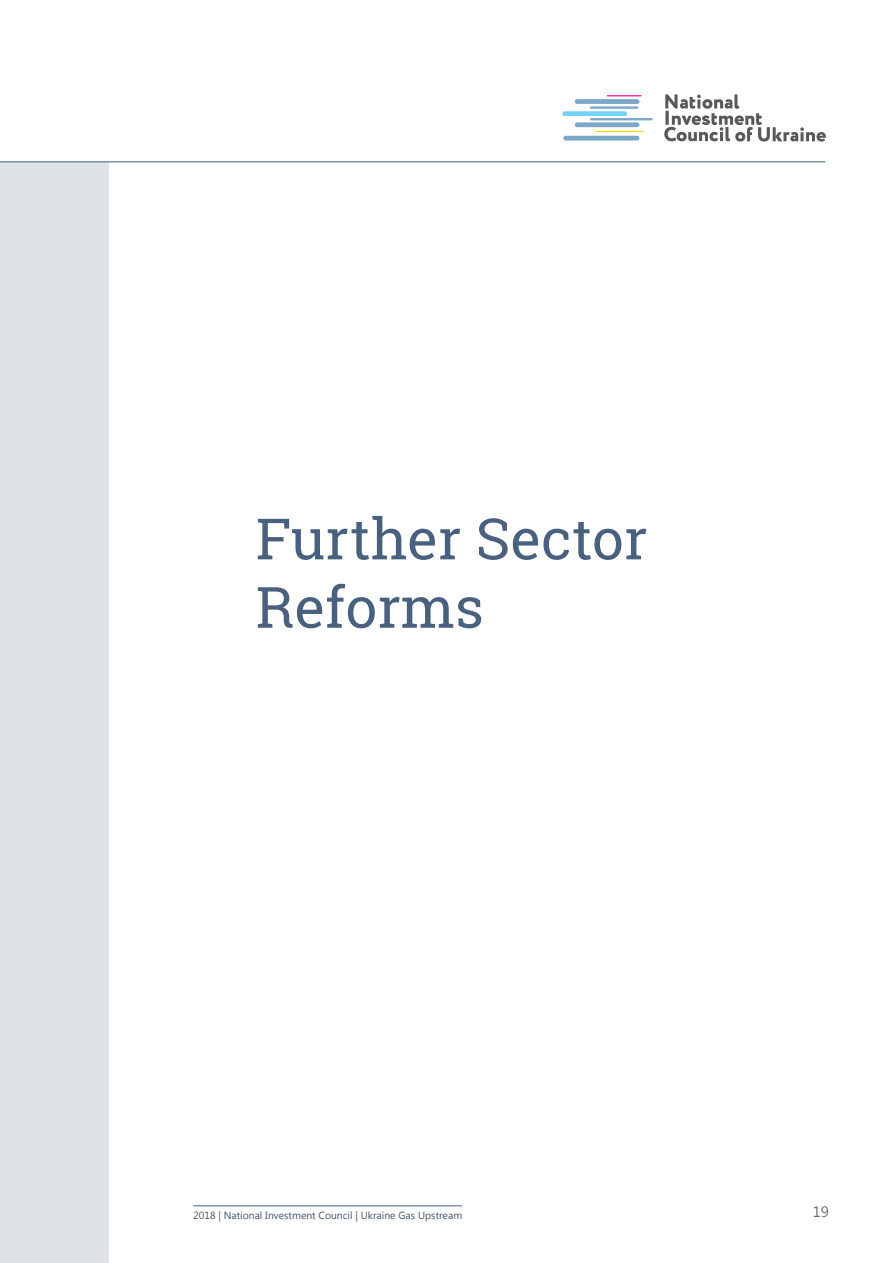
<style>
.page{position:relative;width:893px;height:1263px;background:#fff}
.page>*{position:absolute;margin:0;border:0;box-sizing:border-box;transform-origin:0 0}
.t1{font:57px/68.4px "Roboto Slab";color:#49617e}
.t2{font:15px "Segoe UI";color:#6d6e71}
.t3{font:10.35px "Segoe UI";color:#45546a}
</style>
<div class="page">
<div style="left:0;top:162px;width:108px;height:1101px;background:#dee3e8"></div>
<hr style="left:0;top:161px;width:825px;height:1px;background:#49617e">
<hr style="left:193px;top:1205px;width:269px;height:1px;background:#49617e">
<div style="left:577px;top:99px;width:60px;height:5px;background:#7da7c9"></div>
<hr style="left:591px;top:106px;width:46px;height:3px;background:#7da7c9">
<hr style="left:597px;top:131px;width:46px;height:1px;background:#ffd400">
<hr style="left:607px;top:95px;width:34px;height:1px;background:#ec008c">
<div style="left:566px;top:136px;width:71px;height:5px;background:#7da7c9"></div>
<div style="left:577px;top:122px;width:60px;height:5px;background:#7da7c9"></div>
<div style="left:565px;top:111px;width:60px;height:5px;background:#74d1f7"></div>
<hr style="left:591px;top:118px;width:61px;height:2px;background:#7da7c9">
<svg style="left:664px;top:94px;width:162px;height:48px"></svg>
<h1 class="t1" style="left:256px;top:504px;width:393px">Further Sector<br>Reforms</h1>
<p class="t3" style="left:193px;top:1208px;width:270px">2018 | National Investment Council | Ukraine Gas Upstream</p>
<h2 class="t2" style="left:813px;top:1201px;width:18px">19</h2>
</div>
